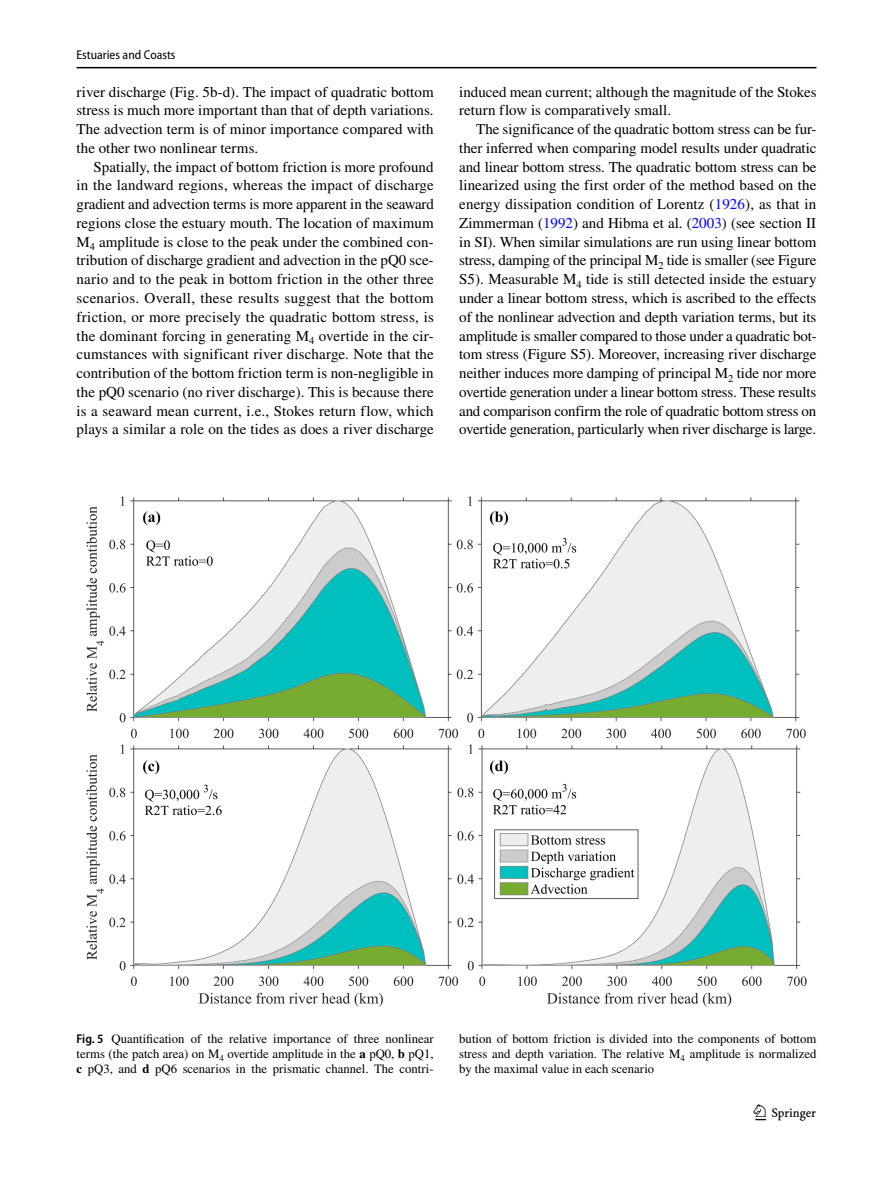
<style>
.page{position:relative;width:893px;height:1187px;background:#fff}
.page>*{position:absolute;margin:0;border:0;box-sizing:border-box;transform-origin:0 0}
.t1{font:22.5px "Springnew Regular 3";color:#000}
.t2{font:15px/18.8px "STIX";letter-spacing:.005em;color:#000;text-align:justify}
.t3{font:12.75px/15px "STIX";color:#000;text-align:justify}
.t4{font:semi-condensed 12.75px "Myriad Pro";color:#000}
.s1{color:#00f}
.s2{font-family:"Myriad Pro";font-weight:600;font-stretch:semi-condensed}
.s3{font-weight:700}
</style>
<div class="page">
<hr style="left:77px;top:67px;width:739px;height:1px;background:#000">
<img style="left:86px;top:496px;width:721px;height:511px">
<p class="t4" style="left:77px;top:48px;width:101px">Estuaries and Coasts</p>
<p class="t2" style="left:77px;top:83px;width:359px">river discharge (Fig. 5b-d). The impact of quadratic bottom stress is much more important than that of depth variations.<br>The advection term is of minor importance compared with the other two nonlinear terms.</p>
<p class="t2" style="left:77px;top:158px;width:359px;text-indent:17px">Spatially, the impact of bottom friction is more profound in the landward regions, whereas the impact of discharge gradient and advection terms is more apparent in the seaward regions close the estuary mouth. The location of maximum M<sub>4</sub> amplitude is close to the peak under the combined con&shy;tribution of discharge gradient and advection in the pQ0 sce&shy;nario and to the peak in bottom friction in the other three scenarios. Overall, these results suggest that the bottom friction, or more precisely the quadratic bottom stress, is the dominant forcing in generating M<sub>4</sub> overtide in the cir&shy;cumstances with significant river discharge. Note that the contribution of the bottom friction term is non-negligible in the pQ0 scenario (no river discharge). This is because there is a seaward mean current, i.e., Stokes return flow, which plays a similar a role on the tides as does a river discharge</p>
<p class="t2" style="left:459px;top:83px;width:359px">induced mean current; although the magnitude of the Stokes return flow is comparatively small.</p>
<p class="t2" style="left:459px;top:121px;width:359px;text-indent:17px">The significance of the quadratic bottom stress can be fur&shy;ther inferred when comparing model results under quadratic and linear bottom stress. The quadratic bottom stress can be linearized using the first order of the method based on the energy dissipation condition of Lorentz (<span class="s1">1926</span>), as that in Zimmerman (<span class="s1">1992</span>) and Hibma et al. (<span class="s1">2003</span>) (see section II in SI). When similar simulations are run using linear bottom stress, damping of the principal M<sub>2</sub> tide is smaller (see Figure S5). Measurable M<sub>4</sub> tide is still detected inside the estuary under a linear bottom stress, which is ascribed to the effects of the nonlinear advection and depth variation terms, but its amplitude is smaller compared to those under a quadratic bot&shy;tom stress (Figure S5). Moreover, increasing river discharge neither induces more damping of principal M<sub>2</sub> tide nor more overtide generation under a linear bottom stress. These results and comparison confirm the role of quadratic bottom stress on overtide generation, particularly when river discharge is large.</p>
<p class="t3" style="left:77px;top:1031px;width:359px"><span class="s2">Fig. 5</span> Quantification of the relative importance of three nonlinear terms (the patch area) on M<sub>4</sub> overtide amplitude in the <span class="s3">a</span> pQ0, <span class="s3">b</span> pQ1, <span class="s3">c</span> pQ3, and <span class="s3">d</span> pQ6 scenarios in the prismatic channel. The contri-</p>
<p class="t3" style="left:459px;top:1031px;width:359px">bution of bottom friction is divided into the components of bottom stress and depth variation. The relative M<sub>4</sub> amplitude is normalized by the maximal value in each scenario</p>
<h1 class="t1" style="left:755px;top:1104px;width:62px">1 3</h1>
</div>
